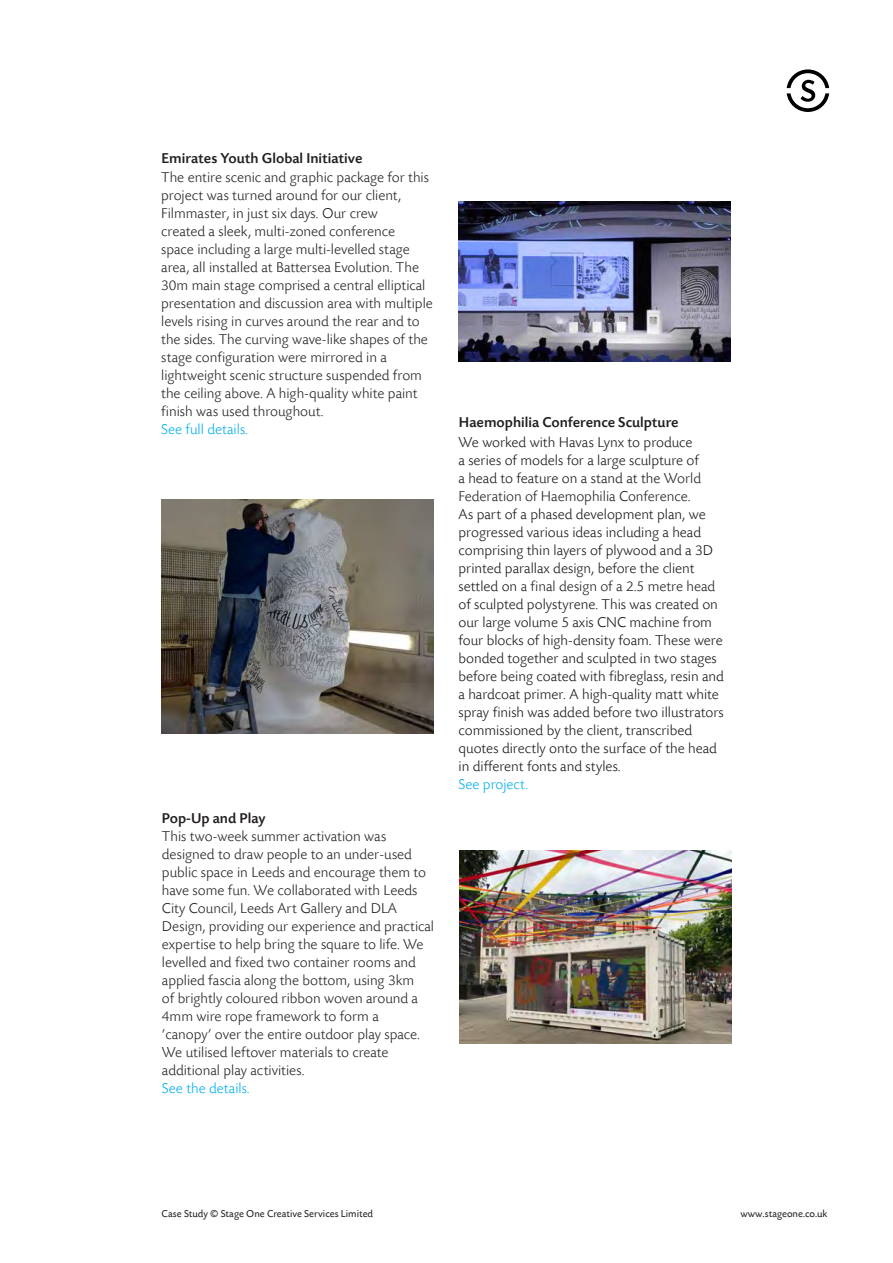
<style>
.page{position:relative;width:893px;height:1263px;background:#fff}
.page>*{position:absolute;margin:0;border:0;box-sizing:border-box;transform-origin:0 0}
.t1{font:300 15px/18px "Today Sans BEF";color:#231f20}
.t2{font:300 15px/18px "Today Sans BEF";color:#17151a}
.t3{font:500 15px "Today Sans BEF";color:#231f20}
.t4{font:300 15px "Today Sans BEF";color:#00aeef}
.t5{font:10.5px "Today Sans BEF";color:#231f20}
.s1{color:#231f20}
</style>
<div class="page">
<svg style="left:787px;top:69px;width:42px;height:43px"></svg>
<img style="left:161px;top:500px;width:273px;height:233px">
<img style="left:459px;top:201px;width:272px;height:160px">
<img style="left:459px;top:850px;width:273px;height:193px">
<p class="t3" style="left:162px;top:151px;width:202px">Emirates Youth Global Initiative</p>
<p class="t1" style="left:161px;top:169px;width:269px">The entire scenic and graphic package for this project was turned around for our client,</p>
<p class="t1" style="left:161px;top:205px;width:218px">Filmmaster, in just six days. Our crew</p>
<p class="t1" style="left:161px;top:223px;width:273px">created a sleek, multi-zoned conference<br>space including a large multi-levelled stage area, all installed at Battersea Evolution. The 30m main stage comprised a central elliptical presentation and discussion area with multiple levels rising in curves around the rear and to the sides. The curving wave-like shapes of the stage configuration were mirrored in a</p>
<p class="t1" style="left:161px;top:367px;width:262px">lightweight scenic structure suspended from the ceiling above. A high-quality white paint finish was used throughout.</p>
<p class="t4" style="left:161px;top:421px;width:88px">See full details.</p>
<p class="t3" style="left:162px;top:810px;width:105px">Pop-Up and Play</p>
<p class="t1" style="left:162px;top:828px;width:266px">This two-week summer activation was designed to draw people to an under-used public space in Leeds and encourage them to have some fun. We collaborated with Leeds City Council, Leeds Art Gallery and DLA</p>
<p class="t1" style="left:162px;top:918px;width:274px">Design, providing our experience and practical expertise to help bring the square to life. We levelled and fixed two container rooms and applied fascia along the bottom, using 3km<br>of brightly coloured ribbon woven around a 4mm wire rope framework to form a</p>
<p class="t1" style="left:162px;top:1026px;width:259px">‘canopy’ over the entire outdoor play space.<br>We utilised leftover materials to create</p>
<p class="t1" style="left:162px;top:1062px;width:144px">additional play activities.</p>
<p class="t4" style="left:162px;top:1080px;width:89px">See the details.</p>
<p class="t3" style="left:459px;top:414px;width:221px">Haemophilia Conference Sculpture</p>
<p class="t2" style="left:459px;top:434px;width:267px">We worked with Havas Lynx to produce<br>a series of models for a large sculpture of<br>a head to feature on a stand at the <span class="s1">World Federation of Haemophilia Conference</span>.<br>As part of a phased development plan, we progressed various ideas including a head comprising thin layers of plywood and a 3D printed parallax design, before the client settled on <span class="s1">a final design of a 2.5 metre head </span>of sculpted polystyrene. This was created on our large volume 5 axis CNC machine from four blocks of high-density foam. These were bonded together and sculpted in two stages before being coated with fibreglass, resin and a hardcoat primer. A high-quality matt white spray finish was added before two illustrators commissioned by the client, transcribed quotes directly onto the surface of the head in different fonts and styles.</p>
<p class="t4" style="left:459px;top:777px;width:71px">See project.</p>
<p class="t5" style="left:162px;top:1208px;width:213px">Case Study © Stage One Creative Services Limited</p>
<p class="t5" style="left:740px;top:1208px;width:89px">www.stageone.co.uk</p>
</div>
